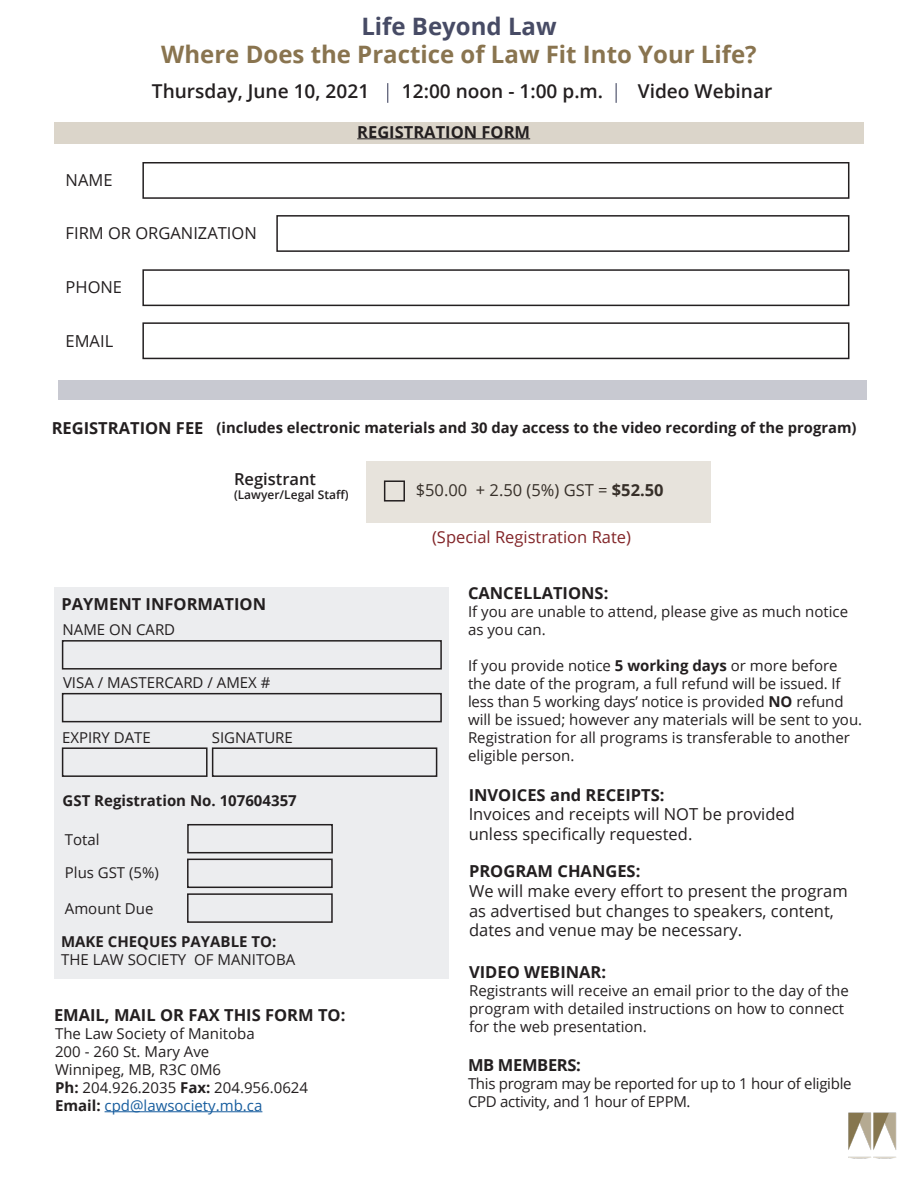
<style>
.page{position:relative;width:918px;height:1188px;background:#fff}
.page>*{position:absolute;margin:0;border:0;box-sizing:border-box;transform-origin:0 0}
.t1{font:700 24px/28.5px "Open Sans";color:#89744f;text-align:center}
.t2{font:600 19.05px "Open Sans";color:#231f20}
.t3{font:16.5px/19.8px "Open Sans";color:#231f20}
.t4{font:700 16.5px "Open Sans";color:#231f20}
.t5{font:16.5px "Open Sans";color:#822528}
.t6{font:600 16.5px "Open Sans";color:#231f20}
.t7{font:700 16.5px "Open Sans";letter-spacing:-.02em;color:#231f20}
.t8{font:15px/18px "Open Sans";color:#231f20}
.t9{font:15px/18px "Open Sans";letter-spacing:-.02em;color:#231f20}
.t10{font:700 15px "Open Sans";color:#231f20}
.t11{font:700 14.85px "Open Sans";color:#231f20}
.t12{font:600 12px "Open Sans";color:#231f20}
.s1{color:#474b65}
.s2{font-weight:700}
.s3{color:#175d9e}
</style>
<div class="page">
<div style="left:55px;top:587px;width:394px;height:392px;background:#ecedef"></div>
<svg style="left:387px;top:83px;width:1px;height:20px"></svg>
<svg style="left:616px;top:83px;width:1px;height:20px"></svg>
<div style="left:54px;top:122px;width:810px;height:21px;background:#dbd5ca"></div>
<hr style="left:357px;top:138px;width:173px;height:1px;background:#231f20">
<hr style="left:105px;top:1111px;width:157px;height:1px;background:#175d9e">
<div style="left:58px;top:380px;width:809px;height:19px;background:#c8c9d1"></div>
<div style="left:367px;top:461px;width:344px;height:62px;background:#e7e3dc"></div>
<div style="left:384px;top:480px;width:21px;height:22px;border:2px solid #231f20"></div>
<img style="left:848px;top:1112px;width:49px;height:47px">
<div style="left:142px;top:162px;width:707px;height:37px;border:2px solid #231f20"></div>
<div style="left:276px;top:215px;width:573px;height:37px;border:2px solid #231f20"></div>
<div style="left:142px;top:269px;width:707px;height:37px;border:2px solid #231f20"></div>
<div style="left:142px;top:322px;width:707px;height:37px;border:2px solid #231f20"></div>
<div style="left:62px;top:640px;width:380px;height:30px;border:2px solid #231f20"></div>
<div style="left:62px;top:693px;width:380px;height:29px;border:2px solid #231f20"></div>
<div style="left:62px;top:747px;width:146px;height:30px;border:2px solid #231f20"></div>
<div style="left:212px;top:747px;width:225px;height:30px;border:2px solid #231f20"></div>
<div style="left:187px;top:824px;width:146px;height:29px;border:2px solid #231f20"></div>
<div style="left:187px;top:859px;width:146px;height:29px;border:2px solid #231f20"></div>
<div style="left:187px;top:893px;width:146px;height:30px;border:2px solid #231f20"></div>
<p class="t1" style="left:161px;top:11px;width:597px"><span class="s1">Life Beyond Law<br></span>Where Does the Practice of Law Fit Into Your Life?</p>
<p class="t2" style="left:152px;top:78px;width:219px">Thursday, June 10, 2021</p>
<p class="t2" style="left:402px;top:78px;width:203px">12:00 noon - 1:00 p.m.</p>
<p class="t2" style="left:638px;top:78px;width:136px">Video Webinar</p>
<p class="t3" style="left:66px;top:169px;width:48px">NAME</p>
<p class="t3" style="left:66px;top:223px;width:193px">FIRM OR ORGANIZATION</p>
<p class="t3" style="left:66px;top:276px;width:58px">PHONE</p>
<p class="t3" style="left:66px;top:330px;width:49px">EMAIL</p>
<p class="t4" style="left:357px;top:120px;width:174px">REGISTRATION FORM</p>
<p class="t4" style="left:52px;top:416px;width:153px">REGISTRATION FEE</p>
<p class="t11" style="left:217px;top:417px;width:642px">(includes electronic materials and 30 day access to the video recording of the program)</p>
<p class="t6" style="left:234px;top:467px;width:83px">Registrant</p>
<p class="t12" style="left:234px;top:487px;width:116px">(Lawyer/Legal Staff)</p>
<p class="t3" style="left:416px;top:480px;width:249px">$50.00 + 2.50 (5%) GST = <span class="s2">$52.50</span></p>
<p class="t5" style="left:432px;top:525px;width:200px">(Special Registration Rate)</p>
<p class="t4" style="left:62px;top:592px;width:206px">PAYMENT INFORMATION</p>
<p class="t8" style="left:63px;top:620px;width:114px">NAME ON CARD</p>
<p class="t8" style="left:63px;top:673px;width:209px">VISA / MASTERCARD / AMEX #</p>
<p class="t8" style="left:62px;top:728px;width:90px">EXPIRY DATE</p>
<p class="t8" style="left:212px;top:728px;width:82px">SIGNATURE</p>
<p class="t10" style="left:63px;top:790px;width:236px">GST Registration No. 107604357</p>
<p class="t8" style="left:65px;top:830px;width:36px">Total</p>
<p class="t8" style="left:65px;top:863px;width:95px">Plus GST (5%)</p>
<p class="t8" style="left:65px;top:899px;width:90px">Amount Due</p>
<p class="t10" style="left:61px;top:931px;width:217px">MAKE CHEQUES PAYABLE TO:</p>
<p class="t8" style="left:61px;top:950px;width:236px">THE LAW SOCIETY OF MANITOBA</p>
<p class="t4" style="left:54px;top:1003px;width:293px">EMAIL, MAIL OR FAX THIS FORM TO:</p>
<p class="t8" style="left:55px;top:1024px;width:201px">The Law Society of Manitoba</p>
<p class="t8" style="left:55px;top:1042px;width:156px">200 - 260 St. Mary Ave</p>
<p class="t8" style="left:55px;top:1060px;width:168px">Winnipeg, MB, R3C 0M6</p>
<p class="t8" style="left:55px;top:1078px;width:255px"><span class="s2">Ph:</span> 204.926.2035 <span class="s2">Fax:</span> 204.956.0624<br><span class="s2">Email:</span> <span class="s3">cpd@lawsociety.mb.ca</span></p>
<p class="t4" style="left:468px;top:582px;width:142px">CANCELLATIONS:</p>
<p class="t8" style="left:468px;top:603px;width:382px">If you are unable to attend, please give as much notice as you can.</p>
<p class="t8" style="left:468px;top:657px;width:396px">If you provide notice <span class="s2">5 working days</span> or more before the date of the program, a full refund will be issued. If less than 5 working days’ notice is provided <span class="s2">NO</span> refund will be issued; however any materials will be sent to you.<br>Registration for all programs is transferable to another eligible person.</p>
<p class="t4" style="left:469px;top:783px;width:197px">INVOICES and RECEIPTS:</p>
<p class="t3" style="left:469px;top:804px;width:328px">Invoices and receipts will NOT be provided</p>
<p class="t3" style="left:469px;top:824px;width:225px">unless specifically requested.</p>
<p class="t4" style="left:469px;top:859px;width:173px">PROGRAM CHANGES:</p>
<p class="t3" style="left:469px;top:881px;width:380px">We will make every effort to present the program as advertised but changes to speakers, content, dates and venue may be necessary.</p>
<p class="t4" style="left:469px;top:960px;width:139px">VIDEO WEBINAR:</p>
<p class="t8" style="left:469px;top:981px;width:381px">Registrants will receive an email prior to the day of the program with detailed instructions on how to connect for the web presentation.</p>
<p class="t7" style="left:468px;top:1054px;width:115px">MB MEMBERS:</p>
<p class="t9" style="left:468px;top:1074px;width:385px">This program may be reported for up to 1 hour of eligible<br>CPD activity, and 1 hour of EPPM.</p>
</div>
